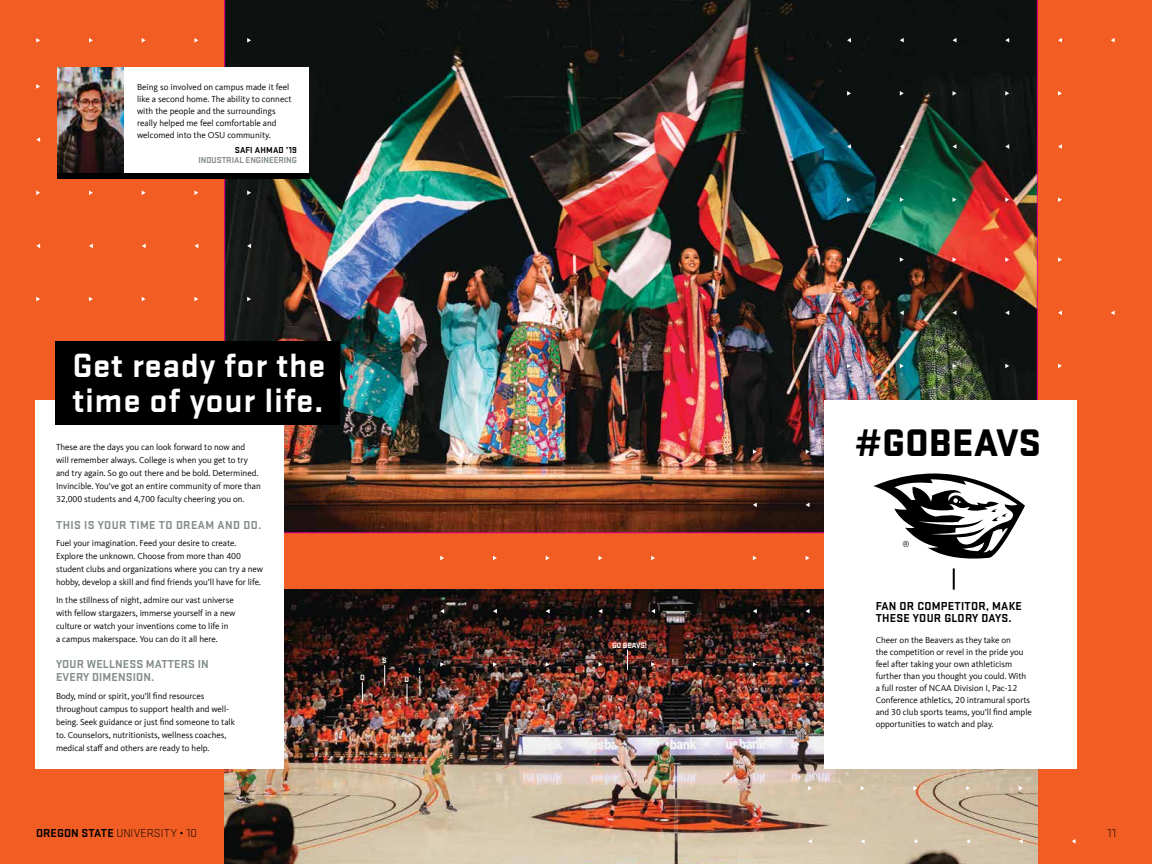
<style>
.page{position:relative;width:1152px;height:864px;background:#f15d22}
.page>*{position:absolute;margin:0;border:0;box-sizing:border-box;transform-origin:0 0}
.t1{font:900 40px "Stratum 2";color:#000}
.t2{font:700 35px/35px "Stratum 2";letter-spacing:.02em;color:#fff}
.t3{font:700 12px/12px "Stratum 2";letter-spacing:.02em;color:#000}
.t4{font:700 12px/13px "Stratum 2";letter-spacing:.01em;color:#848d8c}
.t5{font:700 12px "Stratum 2";letter-spacing:.03em;color:#848d8c}
.t6{font:300 12px "Stratum 2";letter-spacing:.005em;color:#000}
.t7{font:9px/13px "Kievit Offc";letter-spacing:-.005em;color:#000}
.t8{font:700 9px "Stratum 2";letter-spacing:-.01em;color:#848d8c}
.t9{font:700 9px "Stratum 2";letter-spacing:.02em;color:#000}
.t10{font:700 8px "Stratum 2";letter-spacing:-.005em;color:#fff}
.s1{font-weight:700}
</style>
<div class="page">
<img style="left:225px;top:590px;width:812px;height:274px">
<svg style="left:651px;top:556px;width:4px;height:4px"></svg>
<svg style="left:651px;top:609px;width:4px;height:4px"></svg>
<svg style="left:651px;top:662px;width:4px;height:5px"></svg>
<svg style="left:598px;top:556px;width:4px;height:4px"></svg>
<svg style="left:598px;top:609px;width:4px;height:4px"></svg>
<svg style="left:598px;top:662px;width:4px;height:5px"></svg>
<svg style="left:546px;top:556px;width:4px;height:4px"></svg>
<svg style="left:546px;top:609px;width:4px;height:4px"></svg>
<svg style="left:546px;top:662px;width:4px;height:5px"></svg>
<svg style="left:493px;top:556px;width:4px;height:4px"></svg>
<svg style="left:440px;top:556px;width:4px;height:4px"></svg>
<svg style="left:493px;top:609px;width:4px;height:4px"></svg>
<svg style="left:440px;top:609px;width:4px;height:4px"></svg>
<svg style="left:493px;top:662px;width:4px;height:5px"></svg>
<svg style="left:440px;top:662px;width:4px;height:5px"></svg>
<img style="left:224px;top:0;width:814px;height:533px">
<svg style="left:806px;top:503px;width:4px;height:4px"></svg>
<svg style="left:753px;top:503px;width:4px;height:4px"></svg>
<svg style="left:806px;top:449px;width:4px;height:5px"></svg>
<svg style="left:753px;top:449px;width:4px;height:5px"></svg>
<svg style="left:806px;top:556px;width:4px;height:4px"></svg>
<svg style="left:753px;top:556px;width:4px;height:4px"></svg>
<svg style="left:806px;top:609px;width:4px;height:4px"></svg>
<svg style="left:753px;top:609px;width:4px;height:4px"></svg>
<svg style="left:806px;top:662px;width:4px;height:5px"></svg>
<svg style="left:753px;top:662px;width:4px;height:5px"></svg>
<div style="left:825px;top:400px;width:252px;height:369px;background:#fff"></div>
<hr style="left:953px;top:568px;width:2px;height:22px;background:#000">
<svg style="left:1111px;top:311px;width:4px;height:4px"></svg>
<svg style="left:1058px;top:311px;width:4px;height:4px"></svg>
<svg style="left:1058px;top:257px;width:4px;height:5px"></svg>
<svg style="left:1058px;top:364px;width:4px;height:4px"></svg>
<svg style="left:1005px;top:311px;width:4px;height:4px"></svg>
<svg style="left:1005px;top:257px;width:4px;height:5px"></svg>
<svg style="left:1005px;top:364px;width:4px;height:4px"></svg>
<svg style="left:953px;top:311px;width:3px;height:4px"></svg>
<svg style="left:953px;top:257px;width:3px;height:5px"></svg>
<svg style="left:953px;top:364px;width:3px;height:4px"></svg>
<svg style="left:900px;top:311px;width:4px;height:4px"></svg>
<svg style="left:847px;top:311px;width:4px;height:4px"></svg>
<svg style="left:900px;top:257px;width:4px;height:5px"></svg>
<svg style="left:847px;top:257px;width:4px;height:5px"></svg>
<svg style="left:900px;top:364px;width:4px;height:4px"></svg>
<svg style="left:847px;top:364px;width:4px;height:4px"></svg>
<svg style="left:873px;top:473px;width:152px;height:86px"></svg>
<svg style="left:1111px;top:38px;width:4px;height:4px"></svg>
<svg style="left:1058px;top:38px;width:4px;height:4px"></svg>
<svg style="left:1058px;top:91px;width:4px;height:5px"></svg>
<svg style="left:1058px;top:144px;width:4px;height:5px"></svg>
<svg style="left:1058px;top:197px;width:4px;height:5px"></svg>
<svg style="left:1005px;top:38px;width:4px;height:4px"></svg>
<svg style="left:1005px;top:91px;width:4px;height:5px"></svg>
<svg style="left:1005px;top:144px;width:4px;height:5px"></svg>
<svg style="left:1005px;top:197px;width:4px;height:5px"></svg>
<svg style="left:953px;top:38px;width:3px;height:4px"></svg>
<svg style="left:953px;top:91px;width:3px;height:5px"></svg>
<svg style="left:953px;top:144px;width:3px;height:5px"></svg>
<svg style="left:953px;top:197px;width:3px;height:5px"></svg>
<svg style="left:900px;top:38px;width:4px;height:4px"></svg>
<svg style="left:847px;top:38px;width:4px;height:4px"></svg>
<svg style="left:900px;top:91px;width:4px;height:5px"></svg>
<svg style="left:847px;top:91px;width:4px;height:5px"></svg>
<svg style="left:900px;top:144px;width:4px;height:5px"></svg>
<svg style="left:847px;top:144px;width:4px;height:5px"></svg>
<svg style="left:900px;top:197px;width:4px;height:5px"></svg>
<svg style="left:847px;top:197px;width:4px;height:5px"></svg>
<svg style="left:1072px;top:839px;width:4px;height:5px"></svg>
<svg style="left:1019px;top:839px;width:4px;height:5px"></svg>
<svg style="left:1019px;top:786px;width:4px;height:4px"></svg>
<svg style="left:966px;top:839px;width:4px;height:5px"></svg>
<svg style="left:966px;top:786px;width:4px;height:4px"></svg>
<svg style="left:913px;top:839px;width:4px;height:5px"></svg>
<svg style="left:913px;top:786px;width:4px;height:4px"></svg>
<svg style="left:861px;top:839px;width:4px;height:5px"></svg>
<svg style="left:808px;top:839px;width:4px;height:5px"></svg>
<svg style="left:861px;top:786px;width:4px;height:4px"></svg>
<svg style="left:808px;top:786px;width:4px;height:4px"></svg>
<div style="left:35px;top:400px;width:249px;height:369px;background:#fff"></div>
<div style="left:56px;top:342px;width:284px;height:83px;background:#000"></div>
<svg style="left:247px;top:190px;width:4px;height:5px"></svg>
<svg style="left:247px;top:244px;width:4px;height:4px"></svg>
<svg style="left:247px;top:297px;width:4px;height:4px"></svg>
<svg style="left:194px;top:190px;width:4px;height:5px"></svg>
<svg style="left:194px;top:244px;width:4px;height:4px"></svg>
<svg style="left:194px;top:297px;width:4px;height:4px"></svg>
<svg style="left:142px;top:190px;width:4px;height:5px"></svg>
<svg style="left:142px;top:244px;width:4px;height:4px"></svg>
<svg style="left:142px;top:297px;width:4px;height:4px"></svg>
<svg style="left:36px;top:137px;width:4px;height:5px"></svg>
<svg style="left:36px;top:84px;width:4px;height:5px"></svg>
<svg style="left:89px;top:190px;width:4px;height:5px"></svg>
<svg style="left:36px;top:190px;width:4px;height:5px"></svg>
<svg style="left:89px;top:244px;width:4px;height:4px"></svg>
<svg style="left:36px;top:244px;width:4px;height:4px"></svg>
<svg style="left:89px;top:297px;width:4px;height:4px"></svg>
<svg style="left:36px;top:297px;width:4px;height:4px"></svg>
<svg style="left:247px;top:38px;width:4px;height:5px"></svg>
<svg style="left:194px;top:38px;width:4px;height:5px"></svg>
<svg style="left:89px;top:38px;width:4px;height:5px"></svg>
<svg style="left:36px;top:38px;width:4px;height:5px"></svg>
<div style="left:124px;top:67px;width:185px;height:106px;background:#fff"></div>
<img style="left:57px;top:67px;width:67px;height:106px">
<div style="left:57px;top:173px;width:252px;height:5px;background:#000"></div>
<svg style="left:362px;top:682px;width:1px;height:20px"></svg>
<svg style="left:384px;top:666px;width:1px;height:19px"></svg>
<svg style="left:627px;top:650px;width:1px;height:20px"></svg>
<svg style="left:419px;top:676px;width:1px;height:20px"></svg>
<svg style="left:407px;top:684px;width:1px;height:20px"></svg>
<p class="t7" style="left:137px;top:81px;width:156px;line-height:12px">Being so involved on campus made it feel like a second home. The ability to connect with the people and the surroundings really helped me feel comfortable and welcomed into the OSU community.</p>
<p class="t9" style="left:235px;top:143px;width:64px">SAFI AHMAD ’19</p>
<p class="t8" style="left:198px;top:153px;width:100px">INDUSTRIAL ENGINEERING</p>
<h2 class="t2" style="left:72px;top:346px;width:255px">Get ready for the time of your life.</h2>
<p class="t7" style="left:56px;top:441px;width:206px">These are the days you can look forward to now and<br>will remember always. College is when you get to try and try again. So go out there and be bold. Determined.<br>Invincible. You’ve got an entire community of more than 32,000 students and 4,700 faculty cheering you on.</p>
<h3 class="t5" style="left:56px;top:517px;width:207px">THIS IS YOUR TIME TO DREAM AND DO.</h3>
<p class="t7" style="left:56px;top:537px;width:209px">Fuel your imagination. Feed your desire to create.<br>Explore the unknown. Choose from more than 400 student clubs and organizations where you can try a new hobby, develop a skill and find friends you’ll have for life.</p>
<p class="t7" style="left:56px;top:593px;width:181px">In the stillness of night, admire our vast universe with fellow stargazers, immerse yourself in a new culture or watch your inventions come to life in<br>a campus makerspace. You can do it all here.</p>
<h3 class="t4" style="left:56px;top:657px;width:154px">YOUR WELLNESS MATTERS IN<br>EVERY DIMENSION.</h3>
<p class="t7" style="left:56px;top:689px;width:180px">Body, mind or spirit, you’ll find resources throughout campus to support health and well&shy;being. Seek guidance or just find someone to talk to. Counselors, nutritionists, wellness coaches, medical staff and others are ready to help.</p>
<p class="t10" style="left:360px;top:672px;width:6px">O</p>
<p class="t10" style="left:382px;top:655px;width:6px">S</p>
<p class="t10" style="left:405px;top:673px;width:6px">U</p>
<p class="t10" style="left:418px;top:665px;width:4px">!</p>
<p class="t10" style="left:612px;top:640px;width:37px">GO BEAVS!</p>
<h1 class="t1" style="left:855px;top:413px;width:187px">#GOBEAVS</h1>
<h3 class="t3" style="left:876px;top:600px;width:148px">FAN OR COMPETITOR, MAKE<br>THESE YOUR GLORY DAYS.</h3>
<p class="t7" style="left:876px;top:634px;width:158px;line-height:12px">Cheer on the Beavers as they take on<br>the competition or revel in the pride you feel after taking your own athleticism further than you thought you could. With a full roster of NCAA Division I, Pac-12<br>Conference athletics, 20 intramural sports and 30 club sports teams, you’ll find ample opportunities to watch and play.</p>
<h3 class="t6" style="left:36px;top:826px;width:162px"><span class="s1">OREGON STATE</span> UNIVERSITY • 10</h3>
<h3 class="t6" style="left:1108px;top:826px;width:10px">11</h3>
</div>
